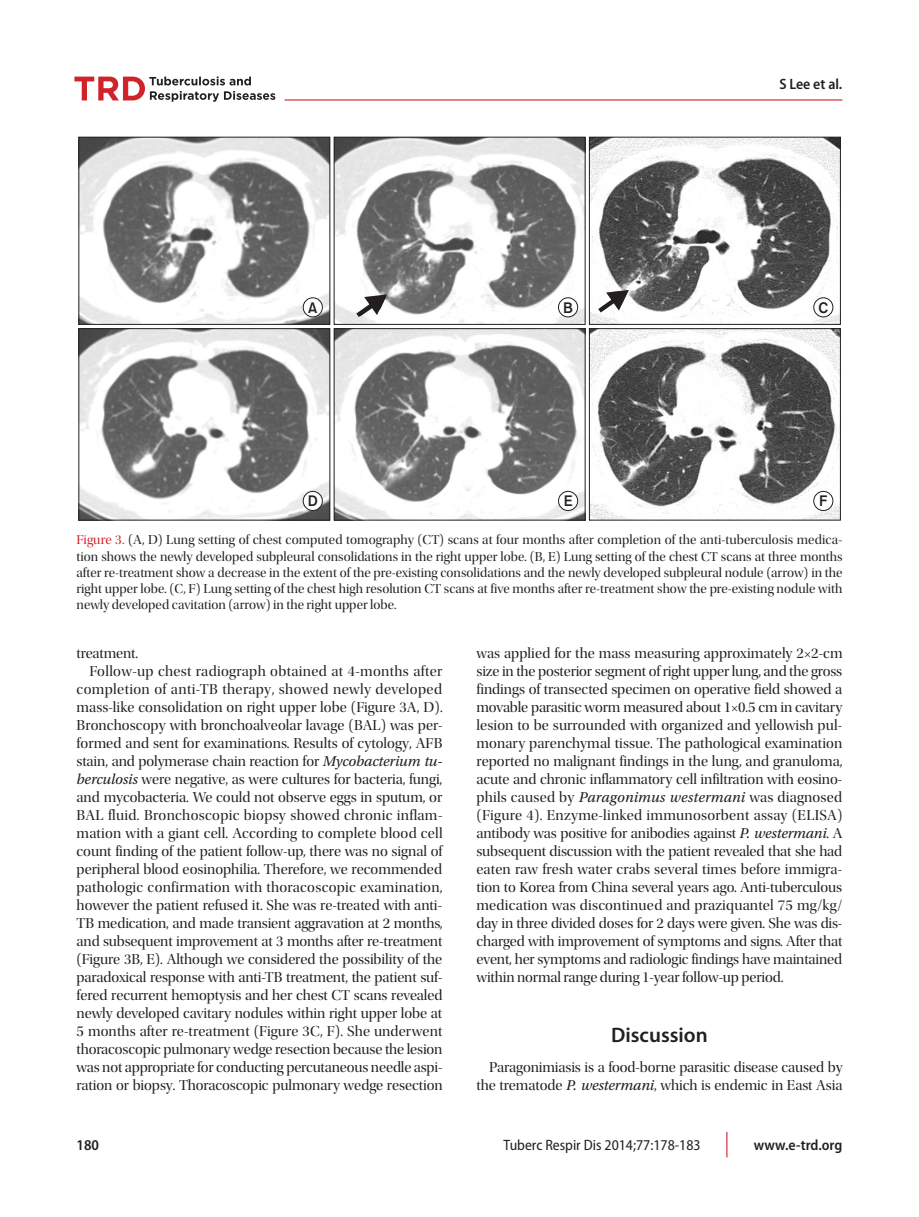
<style>
.page{position:relative;width:919px;height:1217px;background:#fff}
.page>*{position:absolute;margin:0;border:0;box-sizing:border-box;transform-origin:0 0}
.서론{font:600 21px "Myriad Pro";color:#231f20}
.본문{font:15px/18px "Utopia Std Disp";letter-spacing:-.01em;color:#231f20;text-align:justify}
.본문-저널명{font:semi-condensed 15px "Myriad Pro";color:#231f20}
.본문-온라인{font:600 semi-condensed 15px "Myriad Pro";color:#231f20}
.본문-1저자{font:600 semi-condensed 15px "Myriad Pro";color:#231f20}
.t1{font:15px "Gothic 725 BT Bold A";color:#231f20}
.본문-페이지번호{font:600 semi-condensed 15px "Myriad Pro";color:#231f20}
.그림제목{font:13.5px/16.2px "Utopia Std Disp";color:#231f20;text-align:justify}
.s1{color:#d1232a}
.s2{font-family:"Utopia Std";font-style:italic}
</style>
<div class="page">
<svg style="left:74px;top:77px;width:201px;height:25px"></svg>
<hr style="left:284px;top:99px;width:558px;height:1px;background:#d1232a">
<svg style="left:726px;top:1131px;width:1px;height:26px"></svg>
<svg style="left:78px;top:137px;width:762px;height:383px"></svg>
<svg style="left:351px;top:294px;width:36px;height:27px"></svg>
<svg style="left:593px;top:290px;width:36px;height:26px"></svg>
<div style="left:813px;top:298px;width:19px;height:19px;background:#fff;border-radius:50%"></div>
<div style="left:813px;top:297px;width:20px;height:20px;border:1px solid #231f20;border-radius:50%"></div>
<div style="left:813px;top:491px;width:19px;height:19px;background:#fff;border-radius:50%"></div>
<div style="left:813px;top:491px;width:20px;height:19px;border:1px solid #231f20;border-radius:50%"></div>
<div style="left:303px;top:298px;width:19px;height:19px;background:#fff;border-radius:50%"></div>
<div style="left:303px;top:297px;width:19px;height:20px;border:1px solid #231f20;border-radius:50%"></div>
<div style="left:303px;top:491px;width:19px;height:19px;background:#fff;border-radius:50%"></div>
<div style="left:303px;top:491px;width:19px;height:19px;border:1px solid #231f20;border-radius:50%"></div>
<div style="left:558px;top:298px;width:19px;height:19px;background:#fff;border-radius:50%"></div>
<div style="left:558px;top:297px;width:20px;height:20px;border:1px solid #231f20;border-radius:50%"></div>
<div style="left:558px;top:491px;width:19px;height:19px;background:#fff;border-radius:50%"></div>
<div style="left:558px;top:491px;width:20px;height:19px;border:1px solid #231f20;border-radius:50%"></div>
<p class="t1" style="left:308px;top:298px;width:11px">A</p>
<p class="t1" style="left:308px;top:492px;width:12px">D</p>
<p class="t1" style="left:563px;top:298px;width:11px">B</p>
<p class="t1" style="left:563px;top:492px;width:11px">E</p>
<p class="본문-1저자" style="left:779px;top:75px;width:65px">S Lee et al.</p>
<p class="t1" style="left:818px;top:298px;width:11px">C</p>
<p class="t1" style="left:819px;top:492px;width:10px">F</p>
<p class="그림제목" style="left:77px;top:532px;width:767px"><span class="s1">Figure 3.</span> (A, D) Lung setting of chest computed tomography (CT) scans at four months after completion of the anti-tuberculosis medica&shy;tion shows the newly developed subpleural consolidations in the right upper lobe. (B, E) Lung setting of the chest CT scans at three months after re-treatment show a decrease in the extent of the pre-existing consolidations and the newly developed subpleural nodule (arrow) in the right upper lobe. (C, F) Lung setting of the chest high resolution CT scans at five months after re-treatment show the pre-existing nodule with newly developed cavitation (arrow) in the right upper lobe.</p>
<p class="본문" style="left:77px;top:644px;width:63px">treatment.</p>
<p class="본문" style="left:77px;top:662px;width:367px;text-indent:13px">Follow-up chest radiograph obtained at 4-months after completion of anti-TB therapy, showed newly developed mass-like consolidation on right upper lobe (Figure 3A, D).<br>Bronchoscopy with bronchoalveolar lavage (BAL) was per&shy;formed and sent for examinations. Results of cytology, AFB stain, and polymerase chain reaction for <span class="s2">Mycobacterium tu&shy;berculosis</span> were negative, as were cultures for bacteria, fungi, and mycobacteria. We could not observe eggs in sputum, or BAL fluid. Bronchoscopic biopsy showed chronic inflam&shy;mation with a giant cell. According to complete blood cell count finding of the patient follow-up, there was no signal of peripheral blood eosinophilia. Therefore, we recommended pathologic confirmation with thoracoscopic examination, however the patient refused it. She was re-treated with anti-TB medication, and made transient aggravation at 2 months, and subsequent improvement at 3 months after re-treatment (Figure 3B, E). Although we considered the possibility of the paradoxical response with anti-TB treatment, the patient suf&shy;fered recurrent hemoptysis and her chest CT scans revealed newly developed cavitary nodules within right upper lobe at 5 months after re-treatment (Figure 3C, F). She underwent thoracoscopic pulmonary wedge resection because the lesion was not appropriate for conducting percutaneous needle aspi&shy;ration or biopsy. Thoracoscopic pulmonary wedge resection</p>
<p class="본문" style="left:476px;top:644px;width:367px">was applied for the mass measuring approximately 2×2-cm size in the posterior segment of right upper lung, and the gross findings of transected specimen on operative field showed a movable parasitic worm measured about 1×0.5 cm in cavitary lesion to be surrounded with organized and yellowish pul&shy;monary parenchymal tissue. The pathological examination reported no malignant findings in the lung, and granuloma, acute and chronic inflammatory cell infiltration with eosino&shy;phils caused by <span class="s2">Paragonimus westermani</span> was diagnosed (Figure 4). Enzyme-linked immunosorbent assay (ELISA) antibody was positive for anibodies against <span class="s2">P. westermani</span>. A subsequent discussion with the patient revealed that she had eaten raw fresh water crabs several times before immigra&shy;tion to Korea from China several years ago. Anti-tuberculous medication was discontinued and praziquantel 75 mg/kg/ day in three divided doses for 2 days were given. She was dis&shy;charged with improvement of symptoms and signs. After that event, her symptoms and radiologic findings have maintained within normal range during 1-year follow-up period.</p>
<p class="서론" style="left:611px;top:1020px;width:98px">Discussion</p>
<p class="본문" style="left:476px;top:1058px;width:367px;text-align:right">Paragonimiasis is a food-borne parasitic disease caused by the trematode <span class="s2">P. westermani</span>, which is endemic in East Asia</p>
<p class="본문-페이지번호" style="left:77px;top:1134px;width:24px">180</p>
<p class="본문-저널명" style="left:503px;top:1135px;width:198px">Tuberc Respir Dis 2014;77:178-183</p>
<p class="본문-온라인" style="left:753px;top:1134px;width:90px">www.e-trd.org</p>
</div>
